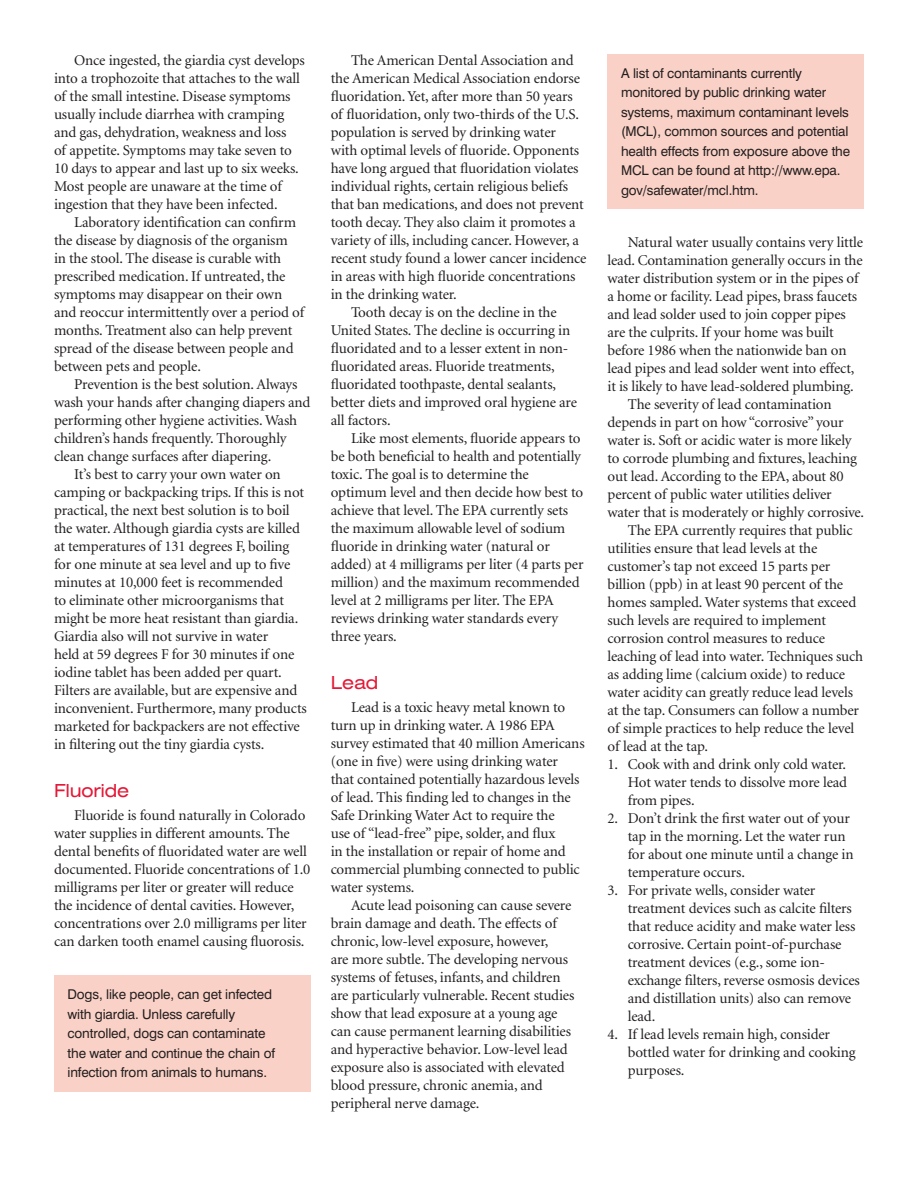
<style>
.page{position:relative;width:918px;height:1188px;background:#fff}
.page>*{position:absolute;margin:0;border:0;box-sizing:border-box;transform-origin:0 0}
.subhead_1{font:expanded 18px "Swiss 721 BT";letter-spacing:-.01em;color:#e51836}
.body{font:15px/18px "Minion";letter-spacing:-.01em;color:#231f20}
.number_indent{font:15px/18px "Minion";letter-spacing:-.01em;color:#231f20}
.Sidebar_text{font:13.5px/19.5px "Swiss 721 BT";letter-spacing:-.01em;color:#231f20}
</style>
<div class="page">
<div style="left:608px;top:54px;width:256px;height:154px;background:#fad1c6"></div>
<div style="left:54px;top:975px;width:256px;height:117px;background:#fad1c6"></div>
<p class="body" style="left:54px;top:52px;width:252px;text-indent:20px">Once ingested, the giardia cyst develops into a trophozoite that attaches to the wall of the small intestine. Disease symptoms usually include diarrhea with cramping and gas, dehydration, weakness and loss<br>of appetite. Symptoms may take seven to 10 days to appear and last up to six weeks.<br>Most people are unaware at the time of ingestion that they have been infected.</p>
<p class="body" style="left:54px;top:214px;width:252px;text-indent:20px">Laboratory identification can confirm the disease by diagnosis of the organism<br>in the stool. The disease is curable with prescribed medication. If untreated, the symptoms may disappear on their own and reoccur intermittently over a period of months. Treatment also can help prevent spread of the disease between people and between pets and people.</p>
<p class="body" style="left:54px;top:376px;width:258px;text-indent:20px">Prevention is the best solution. Always wash your hands after changing diapers and performing other hygiene activities. Wash children’s hands frequently. Thoroughly clean change surfaces after diapering.</p>
<p class="body" style="left:54px;top:466px;width:254px;text-indent:20px">It’s best to carry your own water on camping or backpacking trips. If this is not practical, the next best solution is to boil the water. Although giardia cysts are killed at temperatures of 131 degrees F, boiling for one minute at sea level and up to five minutes at 10,000 feet is recommended<br>to eliminate other microorganisms that might be more heat resistant than giardia.<br>Giardia also will not survive in water<br>held at 59 degrees F for 30 minutes if one iodine tablet has been added per quart.<br>Filters are available, but are expensive and inconvenient. Furthermore, many products marketed for backpackers are not effective in filtering out the tiny giardia cysts.</p>
<p class="subhead_1" style="left:54px;top:780px;width:77px">Fluoride</p>
<p class="body" style="left:54px;top:807px;width:258px;text-indent:20px">Fluoride is found naturally in Colorado water supplies in different amounts. The dental benefits of fluoridated water are well documented. Fluoride concentrations of 1.0 milligrams per liter or greater will reduce the incidence of dental cavities. However, concentrations over 2.0 milligrams per liter can darken tooth enamel causing fluorosis.</p>
<p class="Sidebar_text" style="left:68px;top:984px;width:209px">Dogs, like people, can get infected with giardia. Unless carefully controlled, dogs can contaminate the water and continue the chain of infection from animals to humans.</p>
<p class="body" style="left:331px;top:52px;width:257px;text-indent:20px">The American Dental Association and the American Medical Association endorse fluoridation. Yet, after more than 50 years of fluoridation, only two-thirds of the U.S. population is served by drinking water<br>with optimal levels of fluoride. Opponents have long argued that fluoridation violates individual rights, certain religious beliefs that ban medications, and does not prevent tooth decay. They also claim it promotes a variety of ills, including cancer. However, a recent study found a lower cancer incidence in areas with high fluoride concentrations in the drinking water.</p>
<p class="body" style="left:331px;top:304px;width:248px;text-indent:20px">Tooth decay is on the decline in the United States. The decline is occurring in fluoridated and to a lesser extent in non&shy;fluoridated areas. Fluoride treatments, fluoridated toothpaste, dental sealants, better diets and improved oral hygiene are all factors.</p>
<p class="body" style="left:331px;top:430px;width:254px;text-indent:20px">Like most elements, fluoride appears to be both beneficial to health and potentially toxic. The goal is to determine the optimum level and then decide how best to achieve that level. The EPA currently sets the maximum allowable level of sodium fluoride in drinking water (natural or added) at 4 milligrams per liter (4 parts per million) and the maximum recommended level at 2 milligrams per liter. The EPA reviews drinking water standards every three years.</p>
<p class="subhead_1" style="left:331px;top:672px;width:49px">Lead</p>
<p class="body" style="left:331px;top:699px;width:255px;text-indent:20px">Lead is a toxic heavy metal known to turn up in drinking water. A 1986 EPA survey estimated that 40 million Americans (one in five) were using drinking water that contained potentially hazardous levels of lead. This finding led to changes in the Safe Drinking Water Act to require the<br>use of “lead-free” pipe, solder, and flux<br>in the installation or repair of home and commercial plumbing connected to public water systems.</p>
<p class="body" style="left:331px;top:897px;width:245px;text-indent:20px">Acute lead poisoning can cause severe brain damage and death. The effects of chronic, low-level exposure, however,<br>are more subtle. The developing nervous systems of fetuses, infants, and children are particularly vulnerable. Recent studies show that lead exposure at a young age can cause permanent learning disabilities and hyperactive behavior. Low-level lead exposure also is associated with elevated blood pressure, chronic anemia, and peripheral nerve damage.</p>
<p class="Sidebar_text" style="left:621px;top:63px;width:231px">A list of contaminants currently monitored by public drinking water systems, maximum contaminant levels (MCL), common sources and potential health effects from exposure above the MCL can be found at http://www.epa. gov/safewater/mcl.htm.</p>
<p class="body" style="left:608px;top:233px;width:257px;text-indent:20px">Natural water usually contains very little lead. Contamination generally occurs in the water distribution system or in the pipes of a home or facility. Lead pipes, brass faucets and lead solder used to join copper pipes are the culprits. If your home was built before 1986 when the nationwide ban on lead pipes and lead solder went into effect, it is likely to have lead-soldered plumbing.</p>
<p class="body" style="left:608px;top:395px;width:258px;text-indent:20px">The severity of lead contamination depends in part on how “corrosive” your water is. Soft or acidic water is more likely to corrode plumbing and fixtures, leaching out lead. According to the EPA, about 80 percent of public water utilities deliver water that is moderately or highly corrosive.</p>
<p class="body" style="left:608px;top:521px;width:257px;text-indent:20px">The EPA currently requires that public utilities ensure that lead levels at the customer’s tap not exceed 15 parts per billion (ppb) in at least 90 percent of the homes sampled. Water systems that exceed such levels are required to implement corrosion control measures to reduce leaching of lead into water. Techniques such as adding lime (calcium oxide) to reduce water acidity can greatly reduce lead levels at the tap. Consumers can follow a number of simple practices to help reduce the level of lead at the tap.</p>
<p class="number_indent" style="left:628px;top:755px;width:221px;text-align:justify;text-indent:-20px">1. Cook with and drink only cold water.<br>Hot water tends to dissolve more lead from pipes.</p>
<p class="number_indent" style="left:628px;top:809px;width:227px;text-indent:-20px">2. Don’t drink the first water out of your tap in the morning. Let the water run for about one minute until a change in temperature occurs.</p>
<p class="number_indent" style="left:628px;top:881px;width:234px;text-indent:-20px">3. For private wells, consider water treatment devices such as calcite filters that reduce acidity and make water less corrosive. Certain point-of-purchase treatment devices (e.g., some ion&shy;exchange filters, reverse osmosis devices and distillation units) also can remove lead.</p>
<p class="number_indent" style="left:628px;top:1025px;width:229px;text-indent:-20px">4. If lead levels remain high, consider bottled water for drinking and cooking purposes.</p>
</div>
